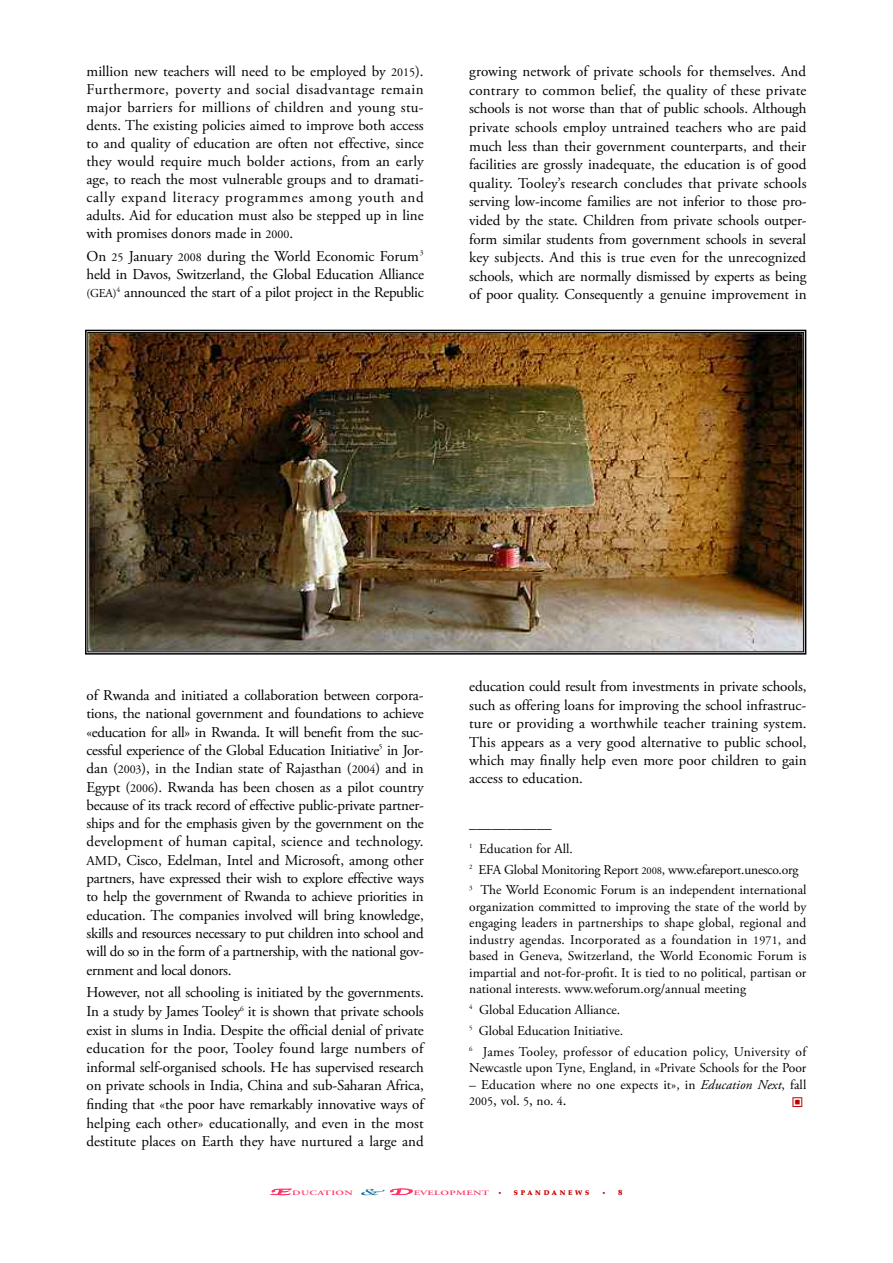
<style>
.page{position:relative;width:893px;height:1263px;background:#fff}
.page>*{position:absolute;margin:0;border:0;box-sizing:border-box;transform-origin:0 0}
.t1{font:15px/18.6px "Adobe Garamond Pro";letter-spacing:-.005em;color:#000;text-align:justify}
.t2{font:13.5px/16.5px "Adobe Garamond Pro";color:#000}
.t3{font:12px "Adobe Garamond Pro";color:#000}
.t4{font:600 6.75px "Adobe Garamond Pro";letter-spacing:.035em;color:#f36;scale:1.6 1}
.t5{font:900 6.75px "Palatino";letter-spacing:.395em;color:#c00}
.t6{font:900 6px "Palatino";color:#c00}
.s1{font-size:12px}
.s2{font-size:13.5px}
.s3{font-size:10.5px}
.s4{font-style:italic}
.s5{font-size:15px}
.s6{font-family:"Apple Chancery";font-weight:400;font-size:9px}
.s7{font-family:"Apple Chancery";font-weight:400;font-size:9px;color:#069}
.s8{font-size:6px}
.s9{font-size:7.5px}
</style>
<div class="page">
<img style="left:90px;top:334px;width:712px;height:316px">
<div style="left:85px;top:330px;width:721px;height:325px;border:2px solid #000"></div>
<p class="t1" style="left:87px;top:64px;width:339px;line-height:18px">million new teachers will need to be employed by <span class="s1">2015</span>).<br>Furthermore, poverty and social disadvantage remain major barriers for millions of children and young stu&shy;dents. The existing policies aimed to improve both access to and quality of education are often not effective, since they would require much bolder actions, from an early age, to reach the most vulnerable groups and to dramati&shy;cally expand literacy programmes among youth and adults. Aid for education must also be stepped up in line with promises donors made in <span class="s1">2000</span>.</p>
<p class="t1" style="left:87px;top:248px;width:339px">On <span class="s1">25</span> January <span class="s1">2008</span> during the World Economic Forum<sup>3 </sup>held in Davos, Switzerland, the Global Education Alliance</p>
<p class="t3" style="left:87px;top:289px;width:32px">(GEA)</p>
<p class="t1" style="left:116px;top:285px;width:309px"><sup>4</sup> announced the start of a pilot project in the Republic</p>
<p class="t1" style="left:469px;top:63px;width:339px">growing network of private schools for themselves. And contrary to common belief, the quality of these private schools is not worse than that of public schools. Although private schools employ untrained teachers who are paid much less than their government counterparts, and their facilities are grossly inadequate, the education is of good quality. Tooley’s research concludes that private schools serving low-income families are not inferior to those pro&shy;vided by the state. Children from private schools outper&shy;form similar students from government schools in several key subjects. And this is true even for the unrecognized schools, which are normally dismissed by experts as being of poor quality. Consequently a genuine improvement in</p>
<p class="t1" style="left:87px;top:687px;width:339px">of Rwanda and initiated a collaboration between corpora&shy;tions, the national government and foundations to achieve «education for all» in Rwanda. It will benefit from the suc&shy;cessful experience of the Global Education Initiative<sup>5</sup> in Jor&shy;dan (<span class="s1">2003</span>), in the Indian state of Rajasthan (<span class="s1">2004</span>) and in Egypt (<span class="s1">2006</span>). Rwanda has been chosen as a pilot country because of its track record of effective public-private partner&shy;ships and for the emphasis given by the government on the development of human capital, science and technology.<br><span class="s2">AMD</span>, Cisco, Edelman, Intel and Microsoft, among other partners, have expressed their wish to explore effective ways to help the government of Rwanda to achieve priorities in education. The companies involved will bring knowledge, skills and resources necessary to put children into school and will do so in the form of a partnership, with the national gov&shy;ernment and local donors.</p>
<p class="t1" style="left:87px;top:985px;width:339px">However, not all schooling is initiated by the governments.<br>In a study by James Tooley<sup>6</sup> it is shown that private schools exist in slums in India. Despite the official denial of private education for the poor, Tooley found large numbers of informal self-organised schools. He has supervised research on private schools in India, China and sub-Saharan Africa, finding that «the poor have remarkably innovative ways of helping each other» educationally, and even in the most destitute places on Earth they have nurtured a large and</p>
<p class="t1" style="left:469px;top:678px;width:339px">education could result from investments in private schools, such as offering loans for improving the school infrastruc&shy;ture or providing a worthwhile teacher training system.<br>This appears as a very good alternative to public school, which may finally help even more poor children to gain access to education.</p>
<p class="t1" style="left:469px;top:815px;width:84px">___________</p>
<p class="t2" style="left:469px;top:839px;width:339px;line-height:20.7px"><sup>1</sup> Education for All.<br><sup>2</sup> EFA Global Monitoring Report <span class="s3">2008</span>, www.efareport.unesco.org<br><sup>3</sup> The World Economic Forum is an independent international</p>
<p class="t2" style="left:469px;top:899px;width:339px;text-align:justify">organization committed to improving the state of the world by engaging leaders in partnerships to shape global, regional and industry agendas. Incorporated as a foundation in <span class="s1">1971</span>, and based in Geneva, Switzerland, the World Economic Forum is impartial and not-for-profit. It is tied to no political, partisan or national interests. www.weforum.org/annual meeting</p>
<p class="t2" style="left:469px;top:1001px;width:338px;line-height:20.7px"><sup>4</sup> Global Education Alliance.<br><sup>5</sup> Global Education Initiative.<br><sup>6</sup> James Tooley, professor of education policy, University of</p>
<p class="t2" style="left:469px;top:1061px;width:339px">Newcastle upon Tyne, England, in «Private Schools for the Poor</p>
<p class="t2" style="left:469px;top:1077px;width:339px">– Education where no one expects it», in <span class="s4">Education Next</span>, fall<br><span class="s1">2005</span><span class="s5">,</span> vol. <span class="s1">5</span><span class="s5">,</span> no. <span class="s1">4</span><span class="s5">.</span></p>
<p class="t4" style="left:271px;top:1190px;width:138px"><span class="s6">E</span>DUCATION <span class="s7">&amp;</span> <span class="s6">D</span>EVELOPMENT</p>
<p class="t5" style="left:498px;top:1190px;width:92px"><span class="s8">•</span> SPANDANEWS</p>
<p class="t6" style="left:603px;top:1190px;width:21px">• <span class="s9">8</span></p>
</div>
